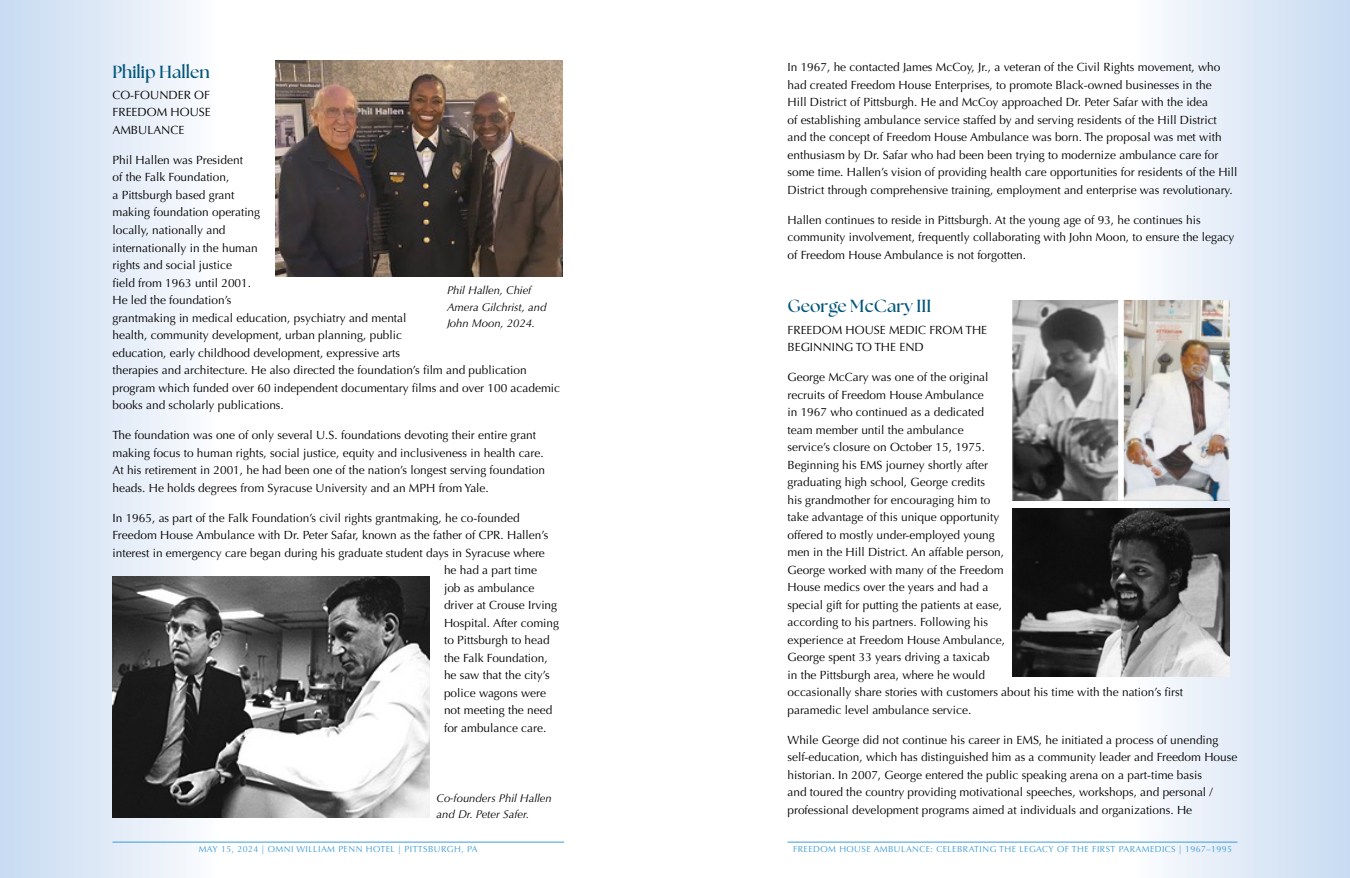
<style>
.page{position:relative;width:1350px;height:878px;background:#fff}
.page>*{position:absolute;margin:0;border:0;box-sizing:border-box;transform-origin:0 0}
.t1{font:700 17.5px "The Seasons";color:#005578}
.t2{font:11.88px/17.5px "Optima";color:#000}
.t3{font:italic 11.25px/16.2px "Optima";color:#000}
.t4{font:8.75px "Optima";letter-spacing:.05em;color:#3c9cd7}
</style>
<div class="page">
<div style="left:0;top:0;width:225px;height:878px;background:linear-gradient(to right,#c6daf0,#fdfdfe)"></div>
<div style="left:1125px;top:0;width:225px;height:878px;background:linear-gradient(to right,#fdfdfe,#c7daf1)"></div>
<hr style="left:112px;top:841px;width:452px;height:1px;background:#3c9cd7">
<hr style="left:788px;top:841px;width:450px;height:1px;background:#3c9cd7">
<img style="left:276px;top:60px;width:286px;height:217px">
<img style="left:113px;top:576px;width:316px;height:241px">
<img style="left:1012px;top:300px;width:218px;height:200px">
<img style="left:1012px;top:508px;width:218px;height:168px">
<h1 class="t1" style="left:112px;top:60px;width:99px">Philip Hallen</h1>
<p class="t2" style="left:112px;top:86px;width:100px;text-align:justify">CO-FOUNDER OF FREEDOM HOUSE AMBULANCE</p>
<p class="t2" style="left:112px;top:151px;width:449px">Phil Hallen was President<br>of the Falk Foundation,<br>a Pittsburgh based grant<br>making foundation operating<br>locally, nationally and<br>internationally in the human<br>rights and social justice<br>field from 1963 until 2001.<br>He led the foundation’s<br>grantmaking in medical education, psychiatry and mental<br>health, community development, urban planning, public<br>education, early childhood development, expressive arts<br>therapies and architecture. He also directed the foundation’s film and publication program which funded over 60 independent documentary films and over 100 academic books and scholarly publications.</p>
<p class="t2" style="left:112px;top:426px;width:434px">The foundation was one of only several U.S. foundations devoting their entire grant making focus to human rights, social justice, equity and inclusiveness in health care.<br>At his retirement in 2001, he had been one of the nation’s longest serving foundation heads. He holds degrees from Syracuse University and an MPH from Yale.</p>
<p class="t2" style="left:112px;top:509px;width:409px">In 1965, as part of the Falk Foundation’s civil rights grantmaking, he co-founded</p>
<p class="t2" style="left:112px;top:526px;width:437px">Freedom House Ambulance with Dr. Peter Safar, known as the father of CPR. Hallen’s</p>
<p class="t2" style="left:112px;top:544px;width:434px">interest in emergency care began during his graduate student days in Syracuse where</p>
<p class="t2" style="left:444px;top:561px;width:95px">he had a part time</p>
<p class="t2" style="left:444px;top:579px;width:92px">job as ambulance</p>
<p class="t2" style="left:444px;top:596px;width:115px">driver at Crouse Irving</p>
<p class="t2" style="left:444px;top:614px;width:117px">Hospital. After coming</p>
<p class="t2" style="left:444px;top:631px;width:107px">to Pittsburgh to head</p>
<p class="t2" style="left:444px;top:649px;width:105px">the Falk Foundation,</p>
<p class="t2" style="left:444px;top:666px;width:107px">he saw that the city’s</p>
<p class="t2" style="left:444px;top:684px;width:104px">police wagons were</p>
<p class="t2" style="left:444px;top:701px;width:110px">not meeting the need</p>
<p class="t2" style="left:444px;top:719px;width:104px">for ambulance care.</p>
<p class="t3" style="left:447px;top:282px;width:101px">Phil Hallen, Chief<br>Amera Gilchrist, and<br>John Moon, 2024.</p>
<p class="t3" style="left:437px;top:789px;width:117px">Co-founders Phil Hallen and Dr. Peter Safer.</p>
<p class="t2" style="left:787px;top:58px;width:452px">In 1967, he contacted James McCoy, Jr., a veteran of the Civil Rights movement, who had created Freedom House Enterprises, to promote Black-owned businesses in the<br>Hill District of Pittsburgh. He and McCoy approached Dr. Peter Safar with the idea<br>of establishing ambulance service staffed by and serving residents of the Hill District and the concept of Freedom House Ambulance was born. The proposal was met with enthusiasm by Dr. Safar who had been been trying to modernize ambulance care for some time. Hallen’s vision of providing health care opportunities for residents of the Hill District through comprehensive training, employment and enterprise was revolutionary.</p>
<p class="t2" style="left:787px;top:211px;width:449px">Hallen continues to reside in Pittsburgh. At the young age of 93, he continues his community involvement, frequently collaborating with John Moon, to ensure the legacy of Freedom House Ambulance is not forgotten.</p>
<h1 class="t1" style="left:788px;top:294px;width:145px">George McCary III</h1>
<p class="t2" style="left:788px;top:321px;width:201px">FREEDOM HOUSE MEDIC FROM THE<br>BEGINNING TO THE END</p>
<p class="t2" style="left:788px;top:368px;width:397px">George McCary was one of the original<br>recruits of Freedom House Ambulance<br>in 1967 who continued as a dedicated<br>team member until the ambulance<br>service’s closure on October 15, 1975.<br>Beginning his EMS journey shortly after<br>graduating high school, George credits<br>his grandmother for encouraging him to<br>take advantage of this unique opportunity<br>offered to mostly under-employed young<br>men in the Hill District. An affable person,<br>George worked with many of the Freedom<br>House medics over the years and had a<br>special gift for putting the patients at ease,<br>according to his partners. Following his<br>experience at Freedom House Ambulance,<br>George spent 33 years driving a taxicab<br>in the Pittsburgh area, where he would<br>occasionally share stories with customers about his time with the nation’s first paramedic level ambulance service.</p>
<p class="t2" style="left:788px;top:731px;width:451px">While George did not continue his career in EMS, he initiated a process of unending self-education, which has distinguished him as a community leader and Freedom House historian. In 2007, George entered the public speaking arena on a part-time basis<br>and toured the country providing motivational speeches, workshops, and personal / professional development programs aimed at individuals and organizations. He</p>
<p class="t4" style="left:199px;top:844px;width:281px">MAY 15, 2024 | OMNI WILLIAM PENN HOTEL | PITTSBURGH, PA</p>
<p class="t4" style="left:793px;top:844px;width:440px">FREEDOM HOUSE AMBULANCE: CELEBRATING THE LEGACY OF THE FIRST PARAMEDICS | 1967–1995</p>
</div>
